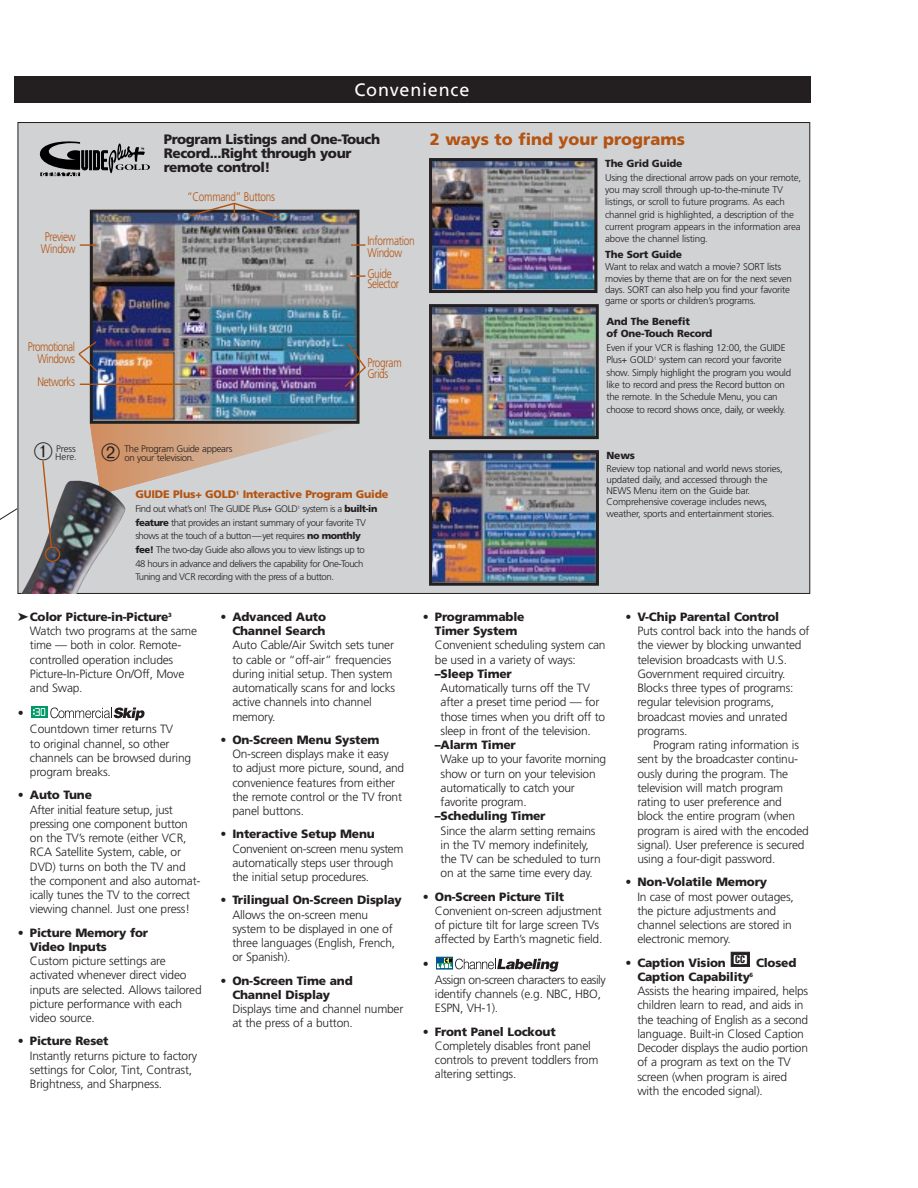
<style>
.page{position:relative;width:918px;height:1188px;background:#fff}
.page>*{position:absolute;margin:0;border:0;box-sizing:border-box;transform-origin:0 0}
.t1{font:18px "Frutiger";letter-spacing:.045em;color:#fff}
.t2{font:900 16.35px "Frutiger";color:#b45412}
.t3{font:900 13.65px/13.6px "Frutiger";letter-spacing:-.03em;color:#231f20}
.t4{font:300 12.45px/11.7px "Frutiger";letter-spacing:-.03em;color:#b45412;scale:.8 1}
.t5{font:300 12px/14.2px "Frutiger";letter-spacing:-.015em;color:#231f20}
.t6{font:900 12px/14.2px "Frutiger";letter-spacing:-.015em;color:#231f20}
.t7{font:300 12px/14.2px "Frutiger";letter-spacing:-.04em;color:#231f20}
.t8{font:900 10.95px "Frutiger";letter-spacing:-.02em;color:#b45412}
.t9{font:900 10.2px/12.3px "Frutiger";letter-spacing:-.02em;color:#231f20}
.t10{font:900 condensed 10.2px "Helvetica";color:#231f20;scale:.9 1}
.t11{font:300 9.75px/12.3px "Frutiger";letter-spacing:-.03em;color:#231f20}
.t12{font:300 9.6px/13.6px "Frutiger";letter-spacing:-.045em;color:#231f20}
.s1{font-weight:900}
</style>
<div class="page">
<svg style="left:731px;top:952px;width:18px;height:15px"></svg>
<svg style="left:436px;top:957px;width:17px;height:12px"></svg>
<svg style="left:437px;top:958px;width:122px;height:14px"></svg>
<div style="left:31px;top:706px;width:17px;height:12px;background:#009a67"></div>
<svg style="left:33px;top:708px;width:112px;height:13px"></svg>
<div style="left:14px;top:76px;width:797px;height:27px;background:#231f20"></div>
<svg style="left:0;top:508px;width:18px;height:25px"></svg>
<div style="left:18px;top:123px;width:792px;height:470px;background:#d1d2d4"></div>
<img style="left:94px;top:214px;width:262px;height:30px">
<img style="left:433px;top:162px;width:160px;height:127px">
<div style="left:429px;top:158px;width:168px;height:135px;border:3px solid #231f20"></div>
<img style="left:433px;top:308px;width:162px;height:127px">
<div style="left:429px;top:304px;width:170px;height:135px;border:3px solid #231f20"></div>
<img style="left:433px;top:454px;width:162px;height:128px">
<div style="left:429px;top:450px;width:170px;height:136px;border:3px solid #231f20"></div>
<svg style="left:186px;top:202px;width:96px;height:18px"></svg>
<img style="left:21px;top:555px;width:72px;height:38px">
<img style="left:41px;top:244px;width:325px;height:319px">
<img style="left:77px;top:352px;width:111px;height:34px">
<svg style="left:40px;top:141px;width:110px;height:35px"></svg>
<svg style="left:102px;top:443px;width:18px;height:18px"></svg>
<svg style="left:41px;top:443px;width:11px;height:18px"></svg>
<p class="t4" style="left:41px;top:232px;width:45px;text-align:center">Preview<br>Window</p>
<p class="t4" style="left:28px;top:342px;width:60px;text-align:right">Promotional<br>Windows</p>
<p class="t4" style="left:37px;top:377px;width:48px">Networks</p>
<h1 class="t1" style="left:354px;top:82px;width:116px">Convenience</h1>
<p class="t3" style="left:164px;top:134px;width:218px">Program Listings and One-Touch<br>Record...Right through your remote control!</p>
<h2 class="t2" style="left:430px;top:133px;width:257px">2 ways to find your programs</h2>
<p class="t9" style="left:605px;top:158px;width:79px">The Grid Guide</p>
<p class="t11" style="left:605px;top:172px;width:198px">Using the directional arrow pads on your remote, you may scroll through up-to-the-minute TV listings, or scroll to future programs. As each channel grid is highlighted, a description of the current program appears in the information area above the channel listing.</p>
<p class="t9" style="left:605px;top:249px;width:78px">The Sort Guide</p>
<p class="t11" style="left:605px;top:262px;width:188px;line-height:11.2px">Want to relax and watch a movie? SORT lists movies by theme that are on for the next seven days. SORT can also help you find your favorite game or sports or children’s programs.</p>
<p class="t4" style="left:187px;top:192px;width:111px">“Command” Buttons</p>
<p class="t4" style="left:367px;top:236px;width:61px">Information<br>Window</p>
<p class="t4" style="left:367px;top:269px;width:41px;line-height:10.2px">Guide<br>Selector</p>
<p class="t4" style="left:367px;top:358px;width:44px">Program<br>Grids</p>
<p class="t9" style="left:606px;top:316px;width:107px">And The Benefit<br>of One-Touch Record</p>
<p class="t11" style="left:606px;top:342px;width:186px">Even if your VCR is flashing 12:00, the GUIDE Plus+ GOLD<sup>1</sup> system can record your favorite show. Simply highlight the program you would like to record and press the Record button on the remote. In the Schedule Menu, you can choose to record shows once, daily, or weekly.</p>
<p class="t12" style="left:124px;top:445px;width:109px;line-height:9.4px">The Program Guide appears on your television.</p>
<p class="t12" style="left:56px;top:442px;width:22px">Press</p>
<p class="t12" style="left:55px;top:451px;width:23px">Here.</p>
<p class="t9" style="left:607px;top:450px;width:30px">News</p>
<p class="t11" style="left:607px;top:463px;width:178px;line-height:11.2px">Review top national and world news stories, updated daily, and accessed through the NEWS Menu item on the Guide bar.<br>Comprehensive coverage includes news, weather, sports and entertainment stories.</p>
<p class="t8" style="left:135px;top:490px;width:255px">GUIDE Plus+ GOLD<sup>1</sup> Interactive Program Guide</p>
<p class="t12" style="left:135px;top:503px;width:244px">Find out what’s on! The GUIDE Plus+ GOLD<sup>1</sup> system is a <span class="s1">built-in feature</span> that provides an instant summary of your favorite TV shows at the touch of a button—yet requires <span class="s1">no monthly fee!</span> The two-day Guide also allows you to view listings up to 48 hours in advance and delivers the capability for One-Touch Tuning and VCR recording with the press of a button.</p>
<p class="t5" style="left:30px;top:611px;width:169px;text-indent:-12px">➤<span class="s1">Color Picture-in-Picture</span><sup>3<br></sup>Watch two programs at the same time — both in color. Remote&shy;controlled operation includes<br>Picture-In-Picture On/Off, Move and Swap.</p>
<p class="t6" style="left:18px;top:707px;width:7px">•</p>
<p class="t5" style="left:30px;top:723px;width:163px">Countdown timer returns TV<br>to original channel, so other channels can be browsed during program breaks.</p>
<p class="t6" style="left:18px;top:789px;width:76px">• Auto Tune</p>
<p class="t5" style="left:30px;top:803px;width:172px">After initial feature setup, just pressing one component button on the TV’s remote (either VCR,<br>RCA Satellite System, cable, or<br>DVD) turns on both the TV and the component and also automat&shy;ically tunes the TV to the correct viewing channel. Just one press!</p>
<p class="t6" style="left:30px;top:926px;width:120px;text-indent:-12px">• Picture Memory for<br>Video Inputs</p>
<p class="t5" style="left:30px;top:955px;width:173px">Custom picture settings are activated whenever direct video inputs are selected. Allows tailored picture performance with each video source.</p>
<p class="t6" style="left:18px;top:1035px;width:92px">• Picture Reset</p>
<p class="t5" style="left:30px;top:1049px;width:169px">Instantly returns picture to factory settings for Color, Tint, Contrast,<br>Brightness, and Sharpness.</p>
<p class="t6" style="left:220px;top:611px;width:107px;text-align:right">• Advanced Auto<br>Channel Search</p>
<p class="t5" style="left:232px;top:639px;width:164px">Auto Cable/Air Switch sets tuner to cable or “off-air” frequencies during initial setup. Then system automatically scans for and locks active channels into channel memory.</p>
<p class="t6" style="left:220px;top:734px;width:161px">• On-Screen Menu System</p>
<p class="t5" style="left:232px;top:748px;width:173px">On-screen displays make it easy<br>to adjust more picture, sound, and convenience features from either the remote control or the TV front panel buttons.</p>
<p class="t6" style="left:220px;top:828px;width:156px">• Interactive Setup Menu</p>
<p class="t5" style="left:232px;top:842px;width:173px">Convenient on-screen menu system automatically steps user through the initial setup procedures.</p>
<p class="t6" style="left:220px;top:894px;width:183px">• Trilingual On-Screen Display</p>
<p class="t5" style="left:232px;top:908px;width:164px">Allows the on-screen menu system to be displayed in one of three languages (English, French, or Spanish).</p>
<p class="t6" style="left:232px;top:974px;width:122px;text-indent:-12px">• On-Screen Time and<br>Channel Display</p>
<p class="t5" style="left:232px;top:1003px;width:173px">Displays time and channel number at the press of a button.</p>
<p class="t6" style="left:423px;top:611px;width:103px;text-align:center">• Programmable<br>Timer System</p>
<p class="t5" style="left:435px;top:639px;width:172px">Convenient scheduling system can be used in a variety of ways:</p>
<p class="t6" style="left:435px;top:668px;width:79px">–Sleep Timer</p>
<p class="t5" style="left:441px;top:682px;width:166px">Automatically turns off the TV after a preset time period — for those times when you drift off to sleep in front of the television.</p>
<p class="t6" style="left:435px;top:739px;width:83px">–Alarm Timer</p>
<p class="t5" style="left:441px;top:753px;width:167px">Wake up to your favorite morning show or turn on your television automatically to catch your favorite program.</p>
<p class="t6" style="left:435px;top:810px;width:112px">–Scheduling Timer</p>
<p class="t5" style="left:441px;top:824px;width:162px">Since the alarm setting remains in the TV memory indefinitely, the TV can be scheduled to turn on at the same time every day.</p>
<p class="t6" style="left:423px;top:890px;width:143px">• On-Screen Picture Tilt</p>
<p class="t5" style="left:435px;top:905px;width:169px">Convenient on-screen adjustment of picture tilt for large screen TVs affected by Earth’s magnetic field.</p>
<p class="t6" style="left:423px;top:958px;width:7px">•</p>
<p class="t7" style="left:435px;top:974px;width:172px">Assign on-screen characters to easily identify channels (e.g. NBC, HBO,<br>ESPN, VH-1).</p>
<p class="t6" style="left:423px;top:1025px;width:134px">• Front Panel Lockout</p>
<p class="t5" style="left:435px;top:1040px;width:165px">Completely disables front panel controls to prevent toddlers from altering settings.</p>
<p class="t6" style="left:625px;top:611px;width:155px">• V-Chip Parental Control</p>
<p class="t5" style="left:637px;top:625px;width:174px">Puts control back into the hands of the viewer by blocking unwanted television broadcasts with U.S.<br>Government required circuitry.<br>Blocks three types of programs: regular television programs, broadcast movies and unrated programs.</p>
<p class="t5" style="left:637px;top:739px;width:173px;text-indent:16px">Program rating information is sent by the broadcaster continu&shy;ously during the program. The television will match program rating to user preference and block the entire program (when program is aired with the encoded signal). User preference is secured using a four-digit password.</p>
<p class="t6" style="left:625px;top:876px;width:143px">• Non-Volatile Memory</p>
<p class="t5" style="left:637px;top:890px;width:158px">In case of most power outages, the picture adjustments and channel selections are stored in electronic memory.</p>
<p class="t6" style="left:625px;top:956px;width:102px">• Caption Vision</p>
<p class="t6" style="left:756px;top:956px;width:42px">Closed</p>
<p class="t5" style="left:637px;top:971px;width:172px"><span class="s1">Caption Capability</span><sup>6<br></sup>Assists the hearing impaired, helps children learn to read, and aids in the teaching of English as a second language. Built-in Closed Caption<br>Decoder displays the audio portion of a program as text on the TV screen (when program is aired with the encoded signal).</p>
<p class="t10" style="left:735px;top:956px;width:13px">CC</p>
</div>
